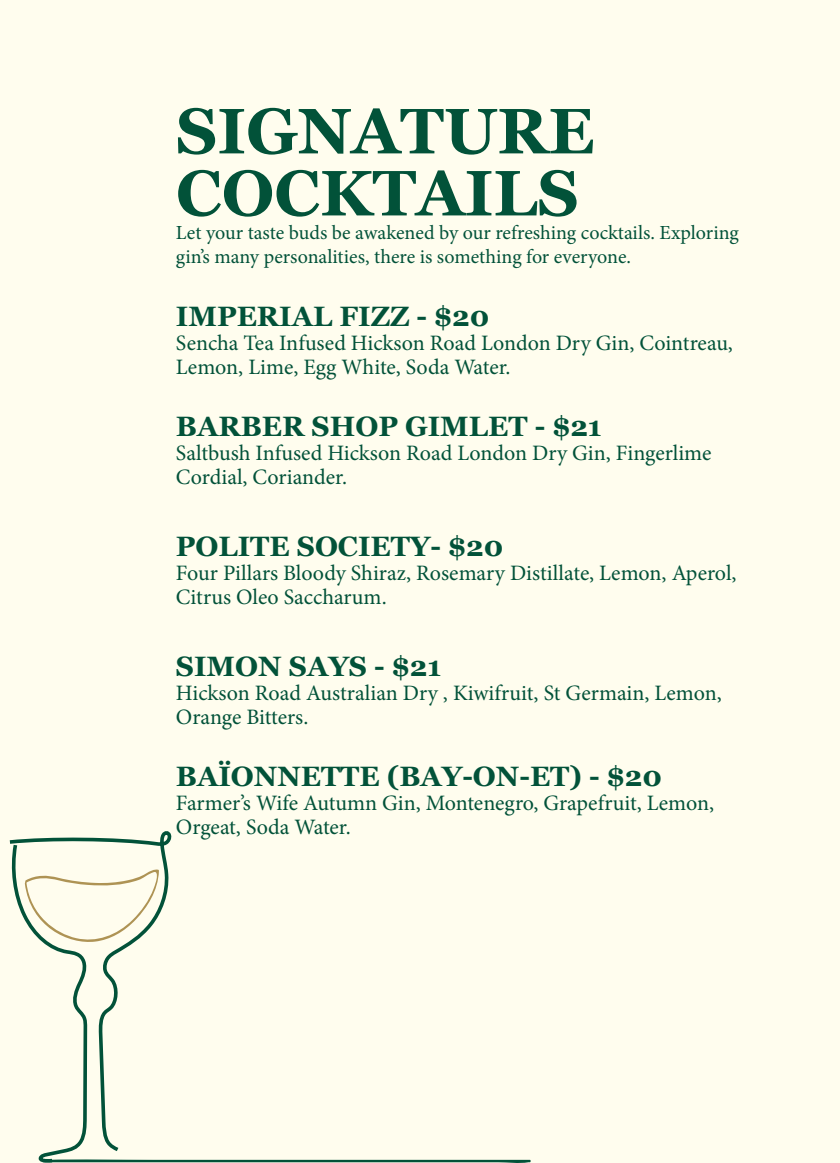
<style>
.page{position:relative;width:840px;height:1163px;background:#fff}
.page>*{position:absolute;margin:0;border:0;box-sizing:border-box;transform-origin:0 0}
.t1{font:700 64px "Georgia";color:#025239}
.t2{font:700 28px "Georgia";color:#025239}
.t3{font:22px/24px "Minion Pro";color:#025239}
.t4{font:20px/24px "Minion Pro";color:#025239}
</style>
<div class="page">
<div style="left:0;top:0;width:839px;height:1162px;background:#fffdee"></div>
<svg style="left:173px;top:1159px;width:357px;height:3px"></svg>
<svg style="left:9px;top:831px;width:164px;height:331px"></svg>
<svg style="left:25px;top:868px;width:134px;height:76px"></svg>
<p class="t1" style="left:176px;top:83px;width:420px">SIGNATURE</p>
<p class="t1" style="left:176px;top:145px;width:404px">COCKTAILS</p>
<p class="t4" style="left:176px;top:221px;width:564px">Let your taste buds be awakened by our refreshing cocktails. Exploring gin’s many personalities, there is something for everyone.</p>
<p class="t2" style="left:176px;top:294px;width:315px">IMPERIAL FIZZ - $20</p>
<p class="t3" style="left:176px;top:330px;width:558px">Sencha Tea Infused Hickson Road London Dry Gin, Cointreau,<br>Lemon, Lime, Egg White, Soda Water.</p>
<p class="t2" style="left:176px;top:404px;width:427px">BARBER SHOP GIMLET - $21</p>
<p class="t3" style="left:176px;top:440px;width:537px">Saltbush Infused Hickson Road London Dry Gin, Fingerlime<br>Cordial, Coriander.</p>
<p class="t2" style="left:176px;top:524px;width:329px">POLITE SOCIETY- $20</p>
<p class="t3" style="left:176px;top:560px;width:561px">Four Pillars Bloody Shiraz, Rosemary Distillate, Lemon, Aperol,<br>Citrus Oleo Saccharum.</p>
<p class="t2" style="left:176px;top:644px;width:266px">SIMON SAYS - $21</p>
<p class="t3" style="left:176px;top:680px;width:547px">Hickson Road Australian Dry , Kiwifruit, St Germain, Lemon,<br>Orange Bitters.</p>
<p class="t2" style="left:176px;top:754px;width:487px">BAÏONNETTE (BAY-ON-ET) - $20</p>
<p class="t3" style="left:176px;top:790px;width:539px">Farmer’s Wife Autumn Gin, Montenegro, Grapefruit, Lemon,<br>Orgeat, Soda Water.</p>
</div>
